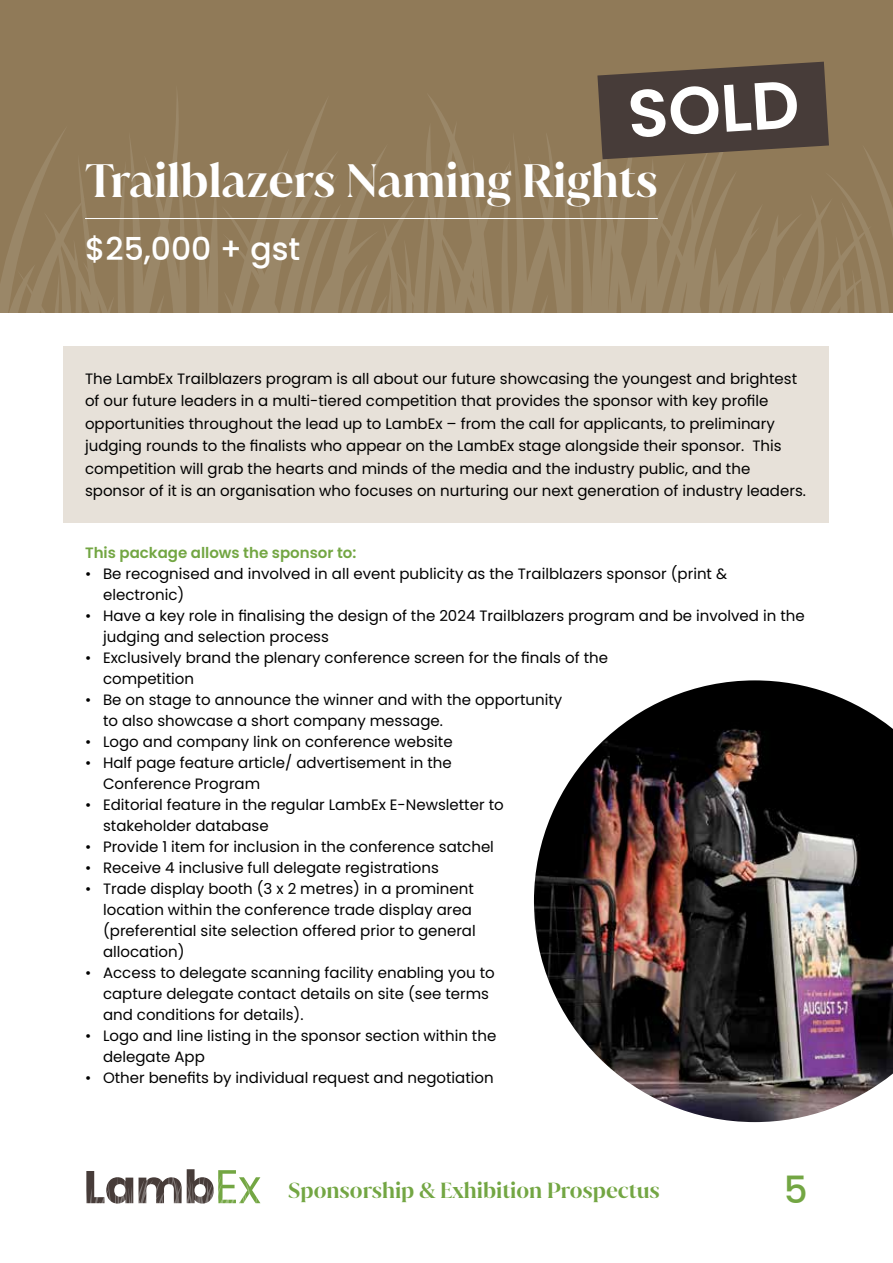
<style>
.page{position:relative;width:893px;height:1263px;background:#fff}
.page>*{position:absolute;margin:0;border:0;box-sizing:border-box;transform-origin:0 0}
.t1{font:600 45px "Juana";color:#fff}
.t2{font:500 37.5px "Poppins";color:#73a643}
.t3{font:500 31.5px "Poppins";color:#fff}
.t4{font:600 21px "Juana";color:#73a643}
.t5{font:15px/21px "Poppins";color:#000}
.t6{font:600 15px "Poppins";color:#73a643}
</style>
<div class="page">
<svg style="left:86px;top:1169px;width:174px;height:35px"></svg>
<div style="left:0;top:0;width:893px;height:313px;background:#907a58"></div>
<div style="left:64px;top:347px;width:765px;height:176px;background:#e7e1d9"></div>
<img style="left:534px;top:680px;width:359px;height:442px">
<svg style="left:0;top:62px;width:893px;height:251px"></svg>
<h1 class="t1" style="left:85px;top:151px;width:574px">Trailblazers Naming Rights</h1>
<h3 class="t3" style="left:85px;top:231px;width:217px">$25,000 + gst</h3>
<p class="t5" style="left:85px;top:367px;width:722px;line-height:22.5px">The LambEx Trailblazers program is all about our future showcasing the youngest and brightest of our future leaders in a multi-tiered competition that provides the sponsor with key profile opportunities throughout the lead up to LambEx – from the call for applicants, to preliminary judging rounds to the finalists who appear on the LambEx stage alongside their sponsor. This competition will grab the hearts and minds of the media and the industry public, and the sponsor of it is an organisation who focuses on nurturing our next generation of industry leaders.</p>
<p class="t6" style="left:85px;top:544px;width:273px">This package allows the sponsor to:</p>
<p class="t5" style="left:103px;top:563px;width:626px;text-indent:-18px">• Be recognised and involved in all event publicity as the Trailblazers sponsor (print &amp; electronic)</p>
<p class="t5" style="left:103px;top:605px;width:703px;text-indent:-18px">• Have a key role in finalising the design of the 2024 Trailblazers program and be involved in the judging and selection process</p>
<p class="t5" style="left:103px;top:647px;width:506px;text-indent:-18px">• Exclusively brand the plenary conference screen for the finals of the competition</p>
<p class="t5" style="left:103px;top:689px;width:461px;text-indent:-18px">• Be on stage to announce the winner and with the opportunity to also showcase a short company message.</p>
<p class="t5" style="left:85px;top:731px;width:369px">• Logo and company link on conference website</p>
<p class="t5" style="left:103px;top:752px;width:350px;text-indent:-18px">• Half page feature article/ advertisement in the<br>Conference Program</p>
<p class="t5" style="left:103px;top:794px;width:402px;text-indent:-18px">• Editorial feature in the regular LambEx E-Newsletter to stakeholder database</p>
<p class="t5" style="left:85px;top:836px;width:410px">• Provide 1 item for inclusion in the conference satchel</p>
<p class="t5" style="left:85px;top:857px;width:355px">• Receive 4 inclusive full delegate registrations</p>
<p class="t5" style="left:103px;top:878px;width:374px;text-indent:-18px">• Trade display booth (3 x 2 metres) in a prominent location within the conference trade display area (preferential site selection offered prior to general allocation)</p>
<p class="t5" style="left:103px;top:962px;width:393px;text-indent:-18px">• Access to delegate scanning facility enabling you to capture delegate contact details on site (see terms and conditions for details).</p>
<p class="t5" style="left:103px;top:1025px;width:395px;text-indent:-18px">• Logo and line listing in the sponsor section within the delegate App</p>
<p class="t5" style="left:85px;top:1067px;width:410px">• Other benefits by individual request and negotiation</p>
<h3 class="t4" style="left:288px;top:1176px;width:373px">Sponsorship &amp; Exhibition Prospectus</h3>
<h2 class="t2" style="left:784px;top:1168px;width:25px">5</h2>
</div>
